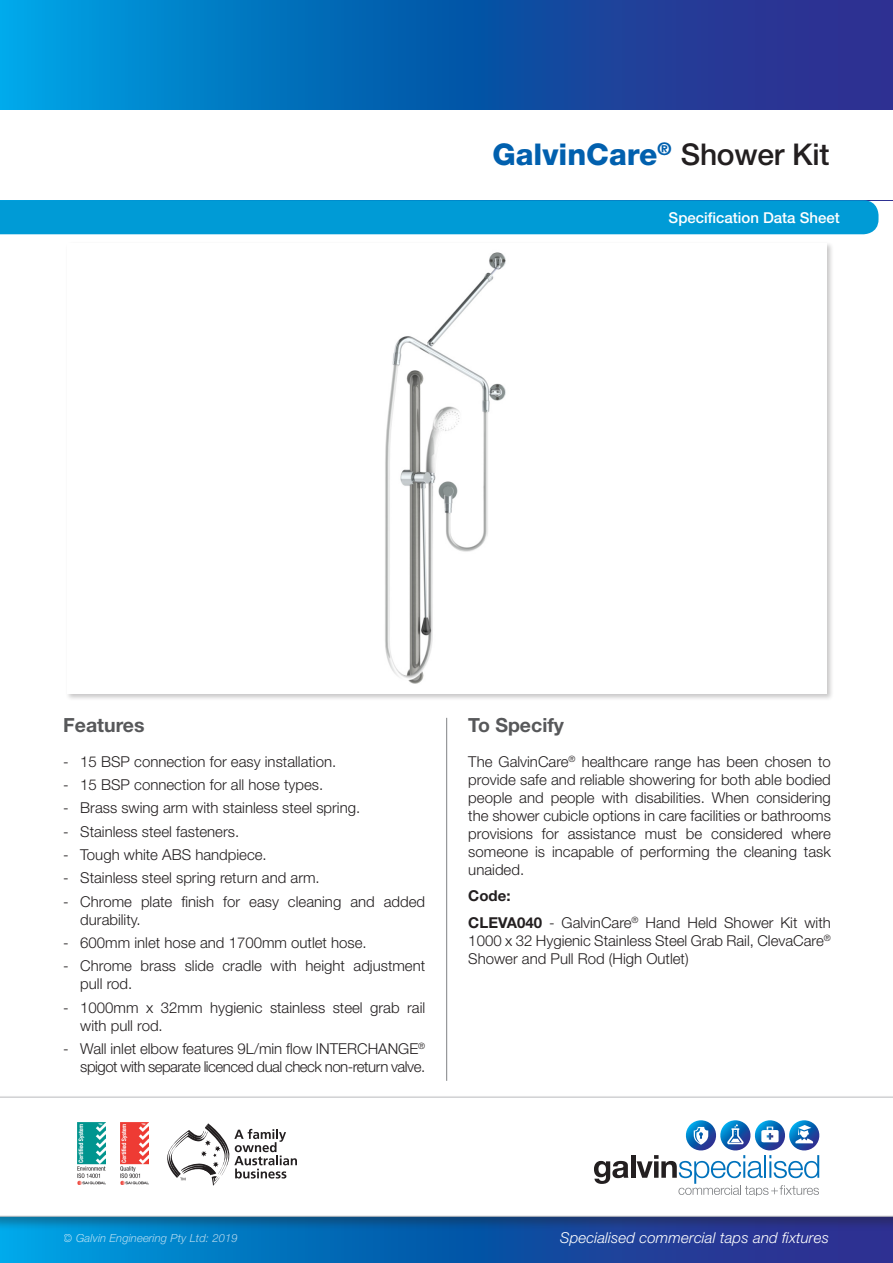
<style>
.page{position:relative;width:893px;height:1263px;background:#fff}
.page>*{position:absolute;margin:0;border:0;box-sizing:border-box;transform-origin:0 0}
.DataSheet_Heading{font:800 30px "Helvetica Neue LT Std";color:#0160ae}
.GE_Sideways_Headers{font:700 19.5px "Helvetica Neue LT Std";color:#57585a}
.GE_Main_Copy_-_No_Bu{font:300 15px/18px "Helvetica Neue LT Std";color:#231f20}
.GE_Main_Copy_-_No_Bu-2{font:300 15px/18px "Helvetica Neue LT Std";letter-spacing:-.03em;color:#231f20;text-align:right}
.t1{font:italic 300 15px "Helvetica Neue LT Std";letter-spacing:.01em;color:#fff}
.t2{font:500 15px "Helvetica Neue LT Std";color:#fff}
.GE_Main_Copy_-_No_Bu-3{font:700 15px "Helvetica Neue LT Std";color:#231f20}
.t3{font:italic 300 11.25px "Helvetica Neue LT Std";letter-spacing:.01em;color:#fff}
.s1{font-weight:500;color:#231f20}
.s2{font-weight:700}
</style>
<div class="page">
<svg style="left:0;top:1231px;width:893px;height:32px;background:#0f5eaf"></svg>
<div style="left:0;top:1095px;width:893px;height:136px;background:#231f20;opacity:.35"></div>
<svg style="left:0;top:1097px;width:893px;height:119px"></svg>
<svg style="left:0;top:0;width:893px;height:110px;background:#0f5eaf"></svg>
<div style="left:0;top:200px;width:878px;height:34px;background:#009bd6"></div>
<svg style="left:594px;top:1161px;width:34px;height:23px"></svg>
<hr style="left:631px;top:1155px;width:4px;height:23px;background:#231f20">
<svg style="left:637px;top:1120px;width:184px;height:76px"></svg>
<svg style="left:167px;top:1123px;width:130px;height:63px"></svg>
<img style="left:121px;top:1123px;width:28px;height:62px">
<img style="left:78px;top:1123px;width:27px;height:61px">
<hr style="left:446px;top:718px;width:1px;height:363px;background:#808285">
<div style="left:65px;top:241px;width:769px;height:461px;background:#231f20;opacity:.25"></div>
<div style="left:67px;top:243px;width:759px;height:451px;background:#fff"></div>
<img style="left:385px;top:252px;width:121px;height:432px">
<p class="DataSheet_Heading" style="left:492px;top:136px;width:338px">GalvinCare<sup>®</sup> <span class="s1">Shower Kit</span></p>
<p class="t2" style="left:669px;top:208px;width:173px">Specification Data Sheet</p>
<p class="GE_Sideways_Headers" style="left:63px;top:713px;width:83px">Features</p>
<p class="GE_Main_Copy_-_No_Bu" style="left:63px;top:752px;width:274px">- 15 BSP connection for easy installation.</p>
<p class="GE_Main_Copy_-_No_Bu" style="left:63px;top:775px;width:261px">- 15 BSP connection for all hose types.</p>
<p class="GE_Main_Copy_-_No_Bu" style="left:63px;top:799px;width:299px">- Brass swing arm with stainless steel spring.</p>
<p class="GE_Main_Copy_-_No_Bu" style="left:63px;top:822px;width:177px">- Stainless steel fasteners.</p>
<p class="GE_Main_Copy_-_No_Bu" style="left:63px;top:845px;width:205px">- Tough white ABS handpiece.</p>
<p class="GE_Main_Copy_-_No_Bu" style="left:63px;top:869px;width:258px">- Stainless steel spring return and arm.</p>
<p class="GE_Main_Copy_-_No_Bu" style="left:80px;top:892px;width:346px;text-indent:-17px">- Chrome plate finish for easy cleaning and added durability.</p>
<p class="GE_Main_Copy_-_No_Bu" style="left:63px;top:933px;width:305px">- 600mm inlet hose and 1700mm outlet hose.</p>
<p class="GE_Main_Copy_-_No_Bu" style="left:80px;top:957px;width:346px;text-indent:-17px">- Chrome brass slide cradle with height adjustment pull rod.</p>
<p class="GE_Main_Copy_-_No_Bu" style="left:80px;top:998px;width:346px;text-indent:-17px">- 1000mm x 32mm hygienic stainless steel grab rail with pull rod.</p>
<p class="GE_Main_Copy_-_No_Bu-2" style="left:63px;top:1039px;width:363px">- Wall inlet elbow features 9L/min flow INTERCHANGE<sup>® </sup>spigot with separate licenced dual check non-return valve.</p>
<p class="GE_Sideways_Headers" style="left:468px;top:713px;width:97px">To Specify</p>
<p class="GE_Main_Copy_-_No_Bu" style="left:468px;top:752px;width:364px;text-align:justify">The GalvinCare<sup>®</sup> healthcare range has been chosen to provide safe and reliable showering for both able bodied people and people with disabilities. When considering the shower cubicle options in care facilities or bathrooms provisions for assistance must be considered where someone is incapable of performing the cleaning task unaided.</p>
<p class="GE_Main_Copy_-_No_Bu-3" style="left:468px;top:887px;width:44px">Code:</p>
<p class="GE_Main_Copy_-_No_Bu" style="left:468px;top:913px;width:364px;text-align:justify"><span class="s2">CLEVA040</span> - GalvinCare<sup>®</sup> Hand Held Shower Kit with 1000 x 32 Hygienic Stainless Steel Grab Rail, ClevaCare<sup>® </sup>Shower and Pull Rod (High Outlet)</p>
<p class="t3" style="left:64px;top:1231px;width:176px">© Galvin Engineering Pty Ltd: 2019</p>
<p class="t1" style="left:560px;top:1229px;width:270px">Specialised commercial taps and fixtures</p>
</div>
